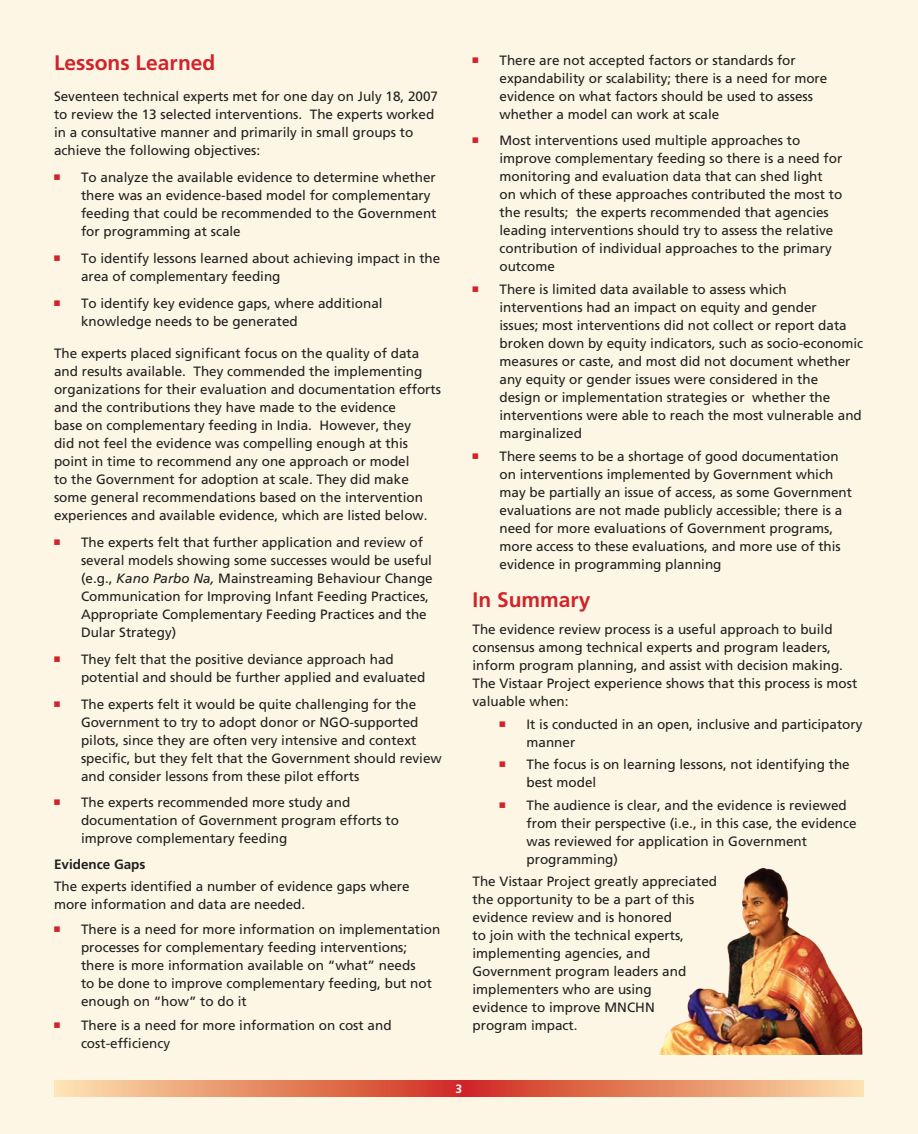
<style>
.page{position:relative;width:918px;height:1134px;background:#fef6e5}
.page>*{position:absolute;margin:0;border:0;box-sizing:border-box;transform-origin:0 0}
.t1{font:700 21px "Frutiger";color:#d1232a}
.t2{font:13.5px/18px "Frutiger Roman";color:#231f20}
.t3{font:700 13.5px "Frutiger";color:#231f20}
.s1{font-family:"Frutiger";font-style:italic}
</style>
<div class="page">
<svg style="left:54px;top:1080px;width:810px;height:16px;background:#e68865"></svg>
<img style="left:659px;top:868px;width:204px;height:186px">
<svg style="left:456px;top:1084px;width:6px;height:9px"></svg>
<h1 class="t1" style="left:54px;top:50px;width:163px">Lessons Learned</h1>
<p class="t2" style="left:54px;top:87px;width:386px">Seventeen technical experts met for one day on July 18, 2007 to review the 13 selected interventions. The experts worked in a consultative manner and primarily in small groups to achieve the following objectives:</p>
<p class="t2" style="left:81px;top:168px;width:357px;text-indent:-27px"><sup>■</sup> To analyze the available evidence to determine whether there was an evidence-based model for complementary feeding that could be recommended to the Government for programming at scale</p>
<p class="t2" style="left:81px;top:249px;width:361px;text-indent:-27px"><sup>■</sup> To identify lessons learned about achieving impact in the area of complementary feeding</p>
<p class="t2" style="left:81px;top:294px;width:303px;text-indent:-27px"><sup>■</sup> To identify key evidence gaps, where additional knowledge needs to be generated</p>
<p class="t2" style="left:54px;top:344px;width:389px">The experts placed significant focus on the quality of data and results available. They commended the implementing organizations for their evaluation and documentation efforts and the contributions they have made to the evidence<br>base on complementary feeding in India. However, they<br>did not feel the evidence was compelling enough at this point in time to recommend any one approach or model<br>to the Government for adoption at scale. They did make some general recommendations based on the intervention experiences and available evidence, which are listed below.</p>
<p class="t2" style="left:81px;top:533px;width:353px;text-indent:-27px"><sup>■</sup> The experts felt that further application and review of several models showing some successes would be useful (e.g., <span class="s1">Kano Parbo Na,</span> Mainstreaming Behaviour Change Communication for Improving Infant Feeding Practices, Appropriate Complementary Feeding Practices and the Dular Strategy)</p>
<p class="t2" style="left:81px;top:650px;width:346px;text-indent:-27px"><sup>■</sup> They felt that the positive deviance approach had potential and should be further applied and evaluated</p>
<p class="t2" style="left:81px;top:695px;width:362px;text-indent:-27px"><sup>■</sup> The experts felt it would be quite challenging for the Government to try to adopt donor or NGO-supported pilots, since they are often very intensive and context specific, but they felt that the Government should review and consider lessons from these pilot efforts</p>
<p class="t2" style="left:81px;top:794px;width:320px;text-indent:-27px"><sup>■</sup> The experts recommended more study and documentation of Government program efforts to improve complementary feeding</p>
<p class="t3" style="left:54px;top:856px;width:93px">Evidence Gaps</p>
<p class="t2" style="left:54px;top:877px;width:357px">The experts identified a number of evidence gaps where more information and data are needed.</p>
<p class="t2" style="left:81px;top:920px;width:361px;text-indent:-27px"><sup>■</sup> There is a need for more information on implementation processes for complementary feeding interventions; there is more information available on “what” needs<br>to be done to improve complementary feeding, but not enough on “how” to do it</p>
<p class="t2" style="left:81px;top:1016px;width:312px;text-indent:-27px"><sup>■</sup> There is a need for more information on cost and cost-efficiency</p>
<p class="t2" style="left:500px;top:51px;width:329px;text-indent:-27px"><sup>■</sup> There are not accepted factors or standards for expandability or scalability; there is a need for more evidence on what factors should be used to assess whether a model can work at scale</p>
<p class="t2" style="left:500px;top:132px;width:344px;text-indent:-27px"><sup>■</sup> Most interventions used multiple approaches to improve complementary feeding so there is a need for monitoring and evaluation data that can shed light on which of these approaches contributed the most to the results; the experts recommended that agencies leading interventions should try to assess the relative contribution of individual approaches to the primary outcome</p>
<p class="t2" style="left:500px;top:280px;width:365px;text-indent:-27px"><sup>■</sup> There is limited data available to assess which interventions had an impact on equity and gender<br>issues; most interventions did not collect or report data broken down by equity indicators, such as socio-economic measures or caste, and most did not document whether any equity or gender issues were considered in the<br>design or implementation strategies or whether the interventions were able to reach the most vulnerable and marginalized</p>
<p class="t2" style="left:500px;top:447px;width:354px;text-indent:-27px"><sup>■</sup> There seems to be a shortage of good documentation on interventions implemented by Government which may be partially an issue of access, as some Government evaluations are not made publicly accessible; there is a need for more evaluations of Government programs, more access to these evaluations, and more use of this evidence in programming planning</p>
<h1 class="t1" style="left:472px;top:588px;width:119px">In Summary</h1>
<p class="t2" style="left:472px;top:620px;width:386px">The evidence review process is a useful approach to build consensus among technical experts and program leaders, inform program planning, and assist with decision making.<br>The Vistaar Project experience shows that this process is most valuable when:</p>
<p class="t2" style="left:526px;top:715px;width:338px;text-indent:-27px"><sup>■</sup> It is conducted in an open, inclusive and participatory manner</p>
<p class="t2" style="left:526px;top:755px;width:325px;text-indent:-27px"><sup>■</sup> The focus is on learning lessons, not identifying the best model</p>
<p class="t2" style="left:526px;top:796px;width:332px;text-indent:-27px"><sup>■</sup> The audience is clear, and the evidence is reviewed from their perspective (i.e., in this case, the evidence was reviewed for application in Government programming)</p>
<p class="t2" style="left:472px;top:873px;width:246px">The Vistaar Project greatly appreciated the opportunity to be a part of this evidence review and is honored<br>to join with the technical experts, implementing agencies, and<br>Government program leaders and implementers who are using<br>evidence to improve MNCHN<br>program impact.</p>
</div>
